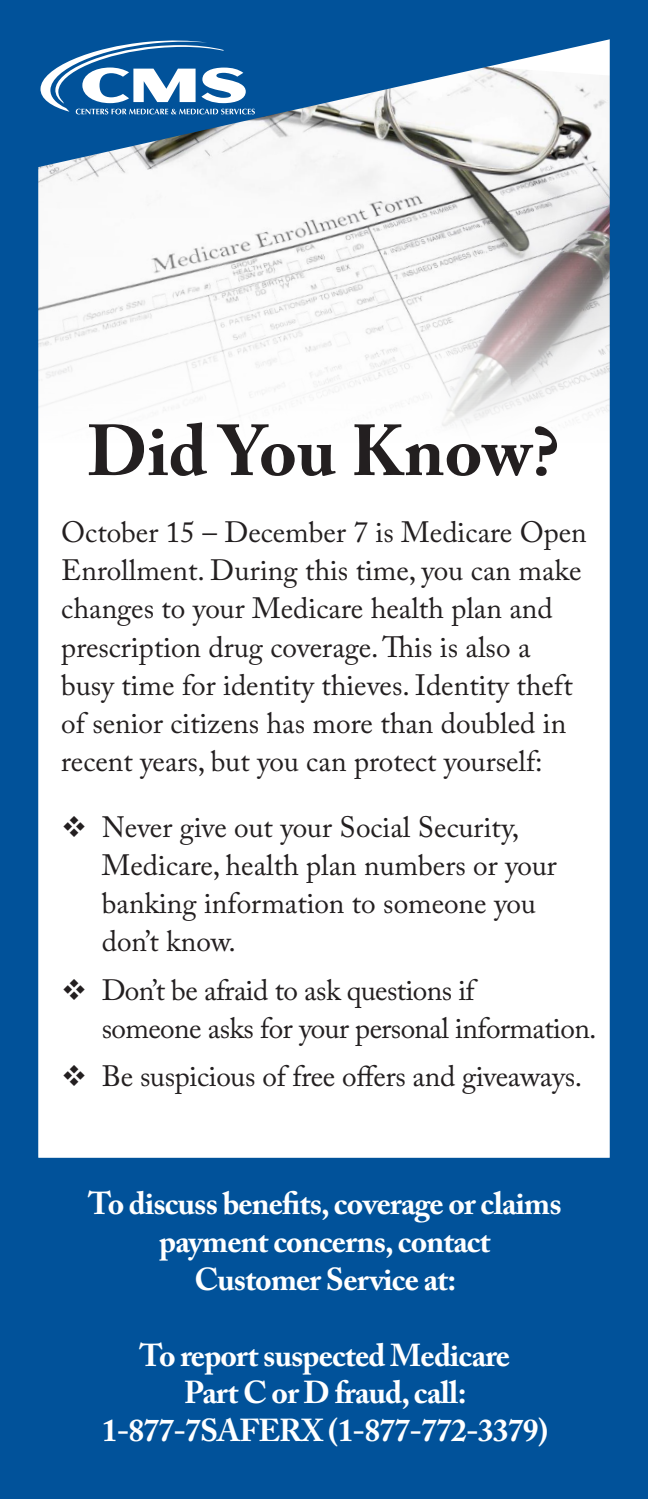
<style>
.page{position:relative;width:648px;height:1499px;background:#fff}
.page>*{position:absolute;margin:0;border:0;box-sizing:border-box;transform-origin:0 0}
.t1{font:700 71.33px "Adobe Caslon Pro";color:#231f20}
.t2{font:700 31.5px/37.8px "Adobe Caslon Pro";letter-spacing:-.025em;color:#fff;text-align:center}
.Bullet{font:29.25px/38.2px "Adobe Caslon Pro";color:#231f20}
.Bullet-2{font:29.25px/38.2px "Adobe Caslon Pro";letter-spacing:-.02em;color:#231f20}
</style>
<div class="page">
<div style="left:0;top:1191px;width:648px;height:307px;background:#01529a"></div>
<img style="left:39px;top:168px;width:570px;height:259px">
<div style="left:0;top:0;width:648px;height:1196px;border:38px solid #01529a"></div>
<svg style="left:35px;top:16px;width:584px;height:152px"></svg>
<svg style="left:40px;top:40px;width:215px;height:74px"></svg>
<p class="t1" style="left:87px;top:408px;width:474px">Did You Know?</p>
<p class="Bullet" style="left:61px;top:512px;width:527px">October 15 – December 7 is Medicare Open Enrollment. During this time, you can make changes to your Medicare health plan and prescription drug coverage. This is also a busy time for identity thieves. Identity theft of senior citizens has more than doubled in recent years, but you can protect yourself:</p>
<p class="Bullet" style="left:102px;top:807px;width:457px;text-indent:-40px">❖ Never give out your Social Security,<br>Medicare, health plan numbers or your banking information to someone you don’t know.</p>
<p class="Bullet-2" style="left:102px;top:970px;width:496px;text-indent:-41px">❖ Don’t be afraid to ask questions if<br>someone asks for your personal information.</p>
<p class="Bullet" style="left:61px;top:1057px;width:523px">❖ Be suspicious of free offers and giveaways.</p>
<p class="t2" style="left:88px;top:1184px;width:475px">To discuss benefits, coverage or claims payment concerns, contact<br>Customer Service at:</p>
<p class="t2" style="left:140px;top:1335px;width:372px">To report suspected Medicare</p>
<p class="t2" style="left:102px;top:1373px;width:448px">Part C or D fraud, call:<br>1-877-7SAFERX (1-877-772-3379)</p>
</div>
